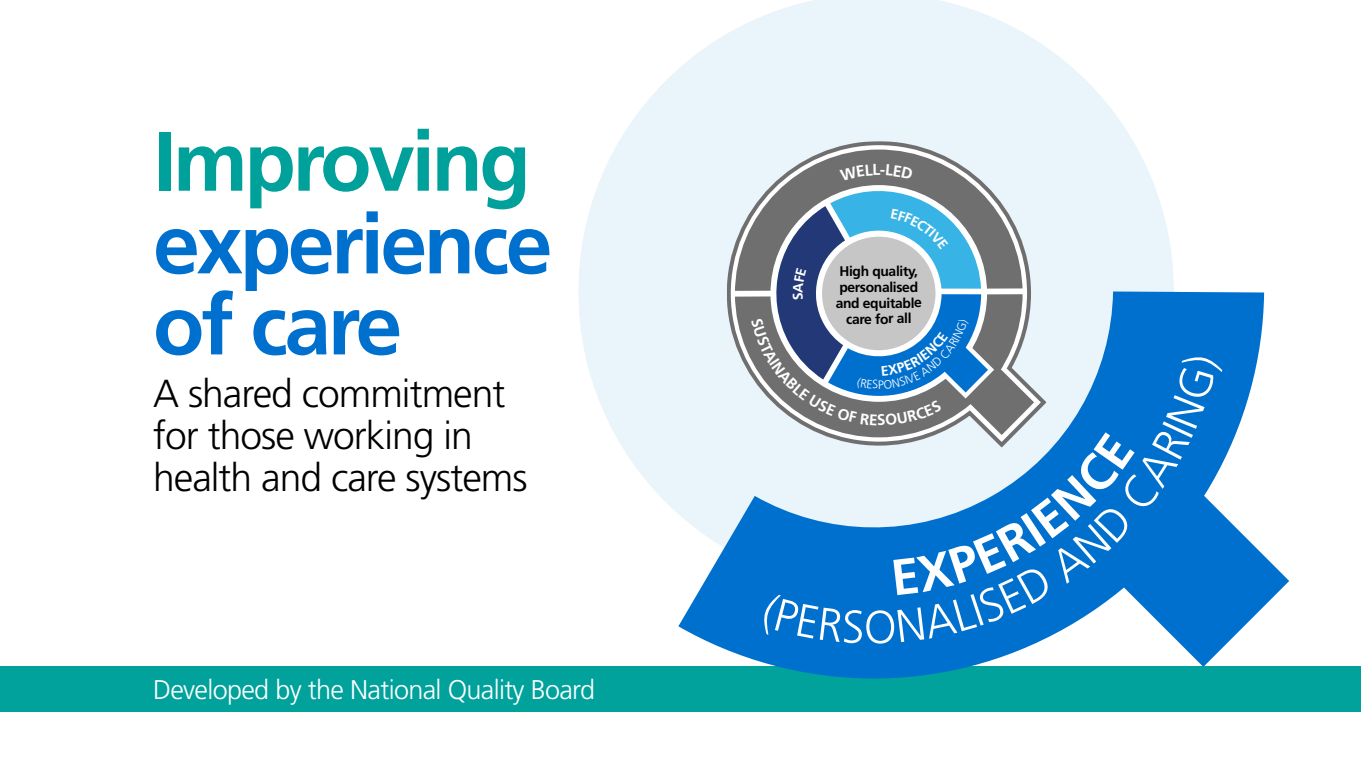
<style>
.page{position:relative;width:1361px;height:766px;background:#fff}
.page>*{position:absolute;margin:0;border:0;box-sizing:border-box;transform-origin:0 0}
.t1{font:700 84px/81px "Frutiger LT Std";letter-spacing:-.04em;color:#0070ce}
.t2{font:700 84px "Frutiger LT Std";letter-spacing:-.04em;color:#00a09b}
.t3{font:300 39px/42px "Frutiger LT Std";letter-spacing:-.025em;color:#000}
.t4{font:300 27px "Frutiger LT Std";letter-spacing:-.025em;color:#fff}
.t5{font:700 13.95px/15.9px "Frutiger LT Std";letter-spacing:-.03em;color:#000;text-align:center}
</style>
<div class="page">
<svg style="left:578px;top:0;width:567px;height:513px;fill:#eaf4fb"></svg>
<div style="left:0;top:666px;width:1361px;height:45px;background:#01a29c"></div>
<svg style="left:678px;top:291px;width:526px;height:388px"></svg>
<svg style="left:726px;top:140px;width:320px;height:308px;background:#cbd2d6"></svg>
<div style="left:732px;top:290px;width:41px;height:6px;background:#fff"></div>
<svg style="left:751px;top:164px;width:538px;height:502px"></svg>
<p class="t2" style="left:153px;top:112px;width:379px">Improving</p>
<p class="t1" style="left:153px;top:204px;width:401px">experience of care</p>
<p class="t3" style="left:153px;top:373px;width:376px">A shared commitment for those working in health and care systems</p>
<p class="t4" style="left:153px;top:673px;width:443px">Developed by the National Quality Board</p>
<p class="t5" style="left:836px;top:263px;width:88px">High quality, personalised and equitable care for all</p>
</div>
